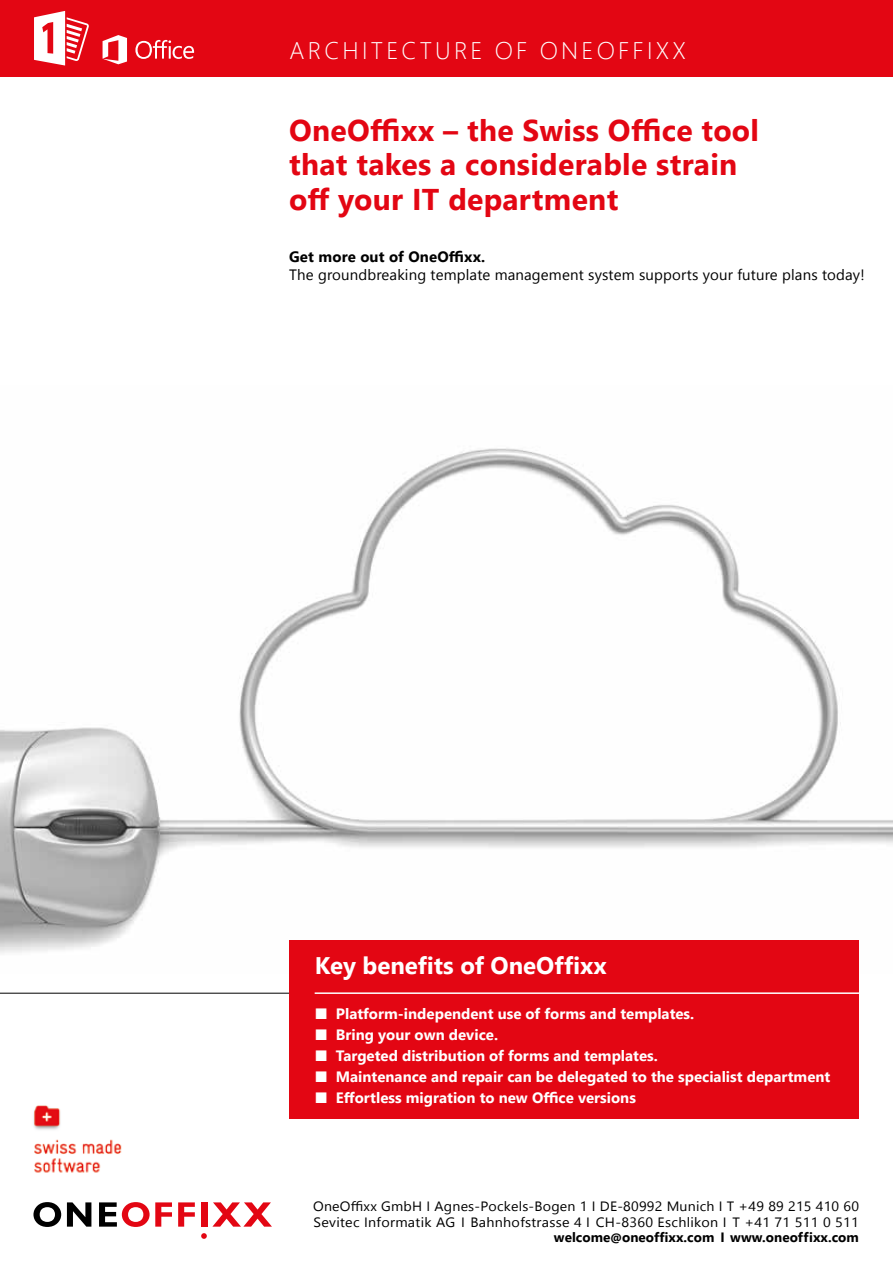
<style>
.page{position:relative;width:893px;height:1263px;background:#fff}
.page>*{position:absolute;margin:0;border:0;box-sizing:border-box;transform-origin:0 0}
.t1{font:700 30px/34.5px "Segoe UI";letter-spacing:.01em;color:#e30613}
.t2{font:300 24px "Segoe UI";letter-spacing:.135em;color:#fff}
.t3{font:700 24px "Segoe UI";color:#fff}
.t4{font:700 15px "Segoe UI";color:#fff}
.t5{font:15px "Segoe UI";letter-spacing:.01em;color:#000}
.t6{font:700 15px "Segoe UI";letter-spacing:.01em;color:#000}
.t7{font:13.5px/15.6px "Segoe UI";letter-spacing:.02em;color:#000;text-align:right;scale:1.05 1}
.s1{font-weight:400}
.s2{font-weight:700}
.s3{font-weight:700;font-size:12px}
</style>
<div class="page">
<div style="left:0;top:0;width:893px;height:77px;background:#e30613"></div>
<img style="left:0;top:448px;width:893px;height:505px">
<svg style="left:135px;top:40px;width:59px;height:19px"></svg>
<svg style="left:103px;top:35px;width:24px;height:29px"></svg>
<hr style="left:0;top:993px;width:815px;height:1px;background:#000">
<div style="left:289px;top:940px;width:570px;height:178px;background:#e30613"></div>
<hr style="left:315px;top:992px;width:544px;height:2px;background:#fff">
<svg style="left:34px;top:11px;width:55px;height:55px"></svg>
<svg style="left:33px;top:1202px;width:28px;height:25px"></svg>
<svg style="left:67px;top:1202px;width:24px;height:24px"></svg>
<svg style="left:99px;top:1202px;width:73px;height:25px"></svg>
<svg style="left:178px;top:1202px;width:17px;height:24px"></svg>
<svg style="left:213px;top:1202px;width:59px;height:24px"></svg>
<svg style="left:201px;top:1233px;width:6px;height:6px"></svg>
<div style="left:201px;top:1202px;width:6px;height:24px;background:#e30613"></div>
<img style="left:33px;top:1105px;width:89px;height:68px">
<h2 class="t2" style="left:290px;top:32px;width:398px">ARCHITECTURE OF ONEOFFIXX</h2>
<h1 class="t1" style="left:289px;top:112px;width:471px">OneOffixx – the Swiss Office tool that takes a considerable strain off your IT department</h1>
<p class="t6" style="left:289px;top:246px;width:198px">Get more out of OneOffixx.</p>
<p class="t5" style="left:289px;top:264px;width:577px">The groundbreaking template management system supports your future plans today!</p>
<h2 class="t3" style="left:315px;top:947px;width:293px">Key benefits of OneOffixx</h2>
<p class="t4" style="left:315px;top:1002px;width:381px"><span class="s1">■</span> Platform-independent use of forms and templates.</p>
<p class="t4" style="left:315px;top:1023px;width:185px"><span class="s1">■</span> Bring your own device.</p>
<p class="t4" style="left:315px;top:1044px;width:345px"><span class="s1">■</span> Targeted distribution of forms and templates.</p>
<p class="t4" style="left:315px;top:1065px;width:517px"><span class="s1">■</span> Maintenance and repair can be delegated to the specialist department</p>
<p class="t4" style="left:315px;top:1086px;width:323px"><span class="s1">■</span> Effortless migration to new Office versions</p>
<p class="t7" style="left:313px;top:1198px;width:521px">OneOffixx GmbH I Agnes-Pockels-Bogen 1 I DE-80992 Munich I T +49 89 215 410 60<br>Sevitec Informatik AG I Bahnhofstrasse 4 I CH-8360 Eschlikon I T +41 71 511 0 511 <span class="s2">welcome</span><span class="s3">@</span><span class="s2">oneoffixx.com I www.oneoff ixx.com</span></p>
</div>
